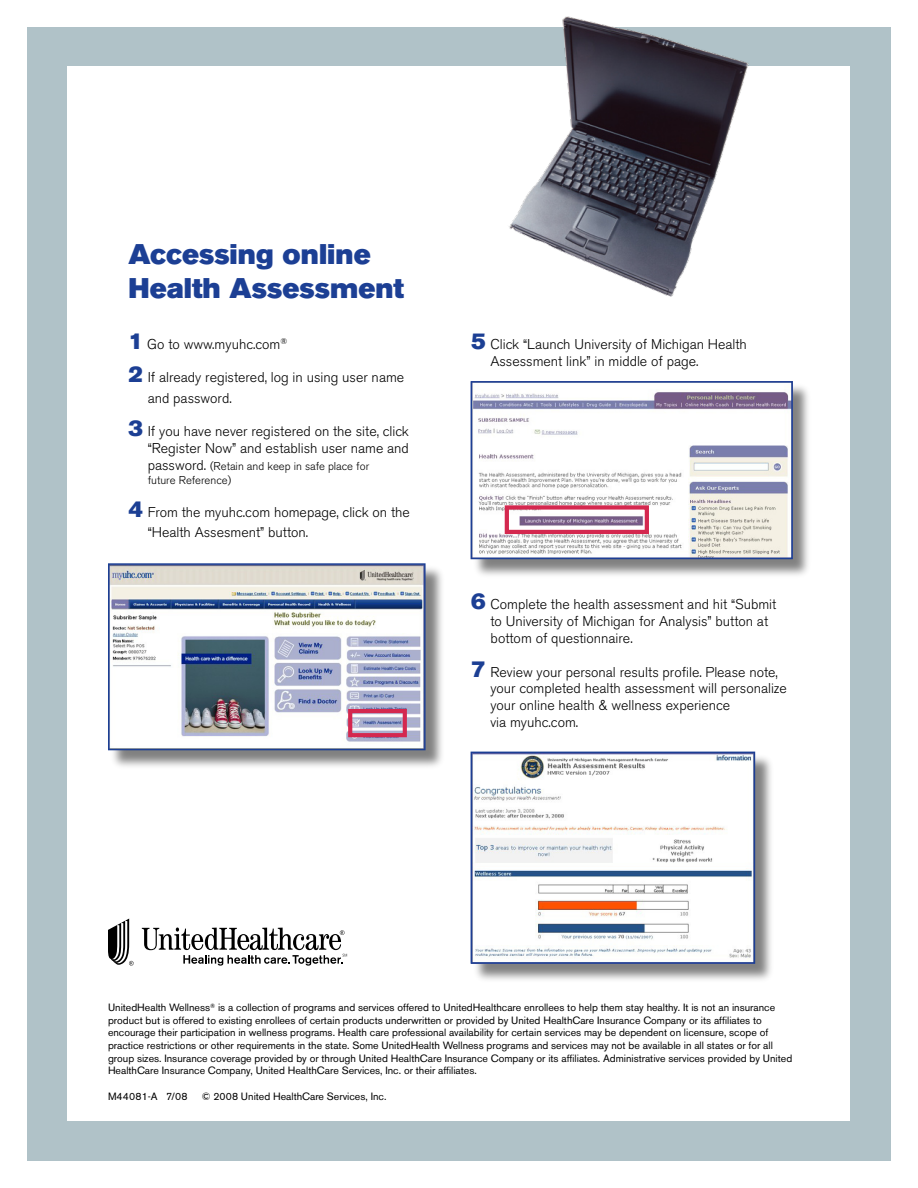
<style>
.page{position:relative;width:918px;height:1188px;background:#fff}
.page>*{position:absolute;margin:0;border:0;box-sizing:border-box;transform-origin:0 0}
.t1{font:28.2px/33.9px "Akzidenz Grotesk BE Super";color:#1c3f94}
.t2{font:300 14.1px/17px "Akzidenz Grotesk BE";color:#000}
.t3{font:300 11.25px/13.5px "Akzidenz Grotesk BE";color:#000}
.t4{font:10.5px/12.6px "Akzidenz Grotesk BE";color:#000}
.t5{font:10.5px "Akzidenz Grotesk BE";letter-spacing:.02em;color:#000}
.s1{font-family:"Akzidenz Grotesk BE Super";font-weight:400;font-size:22.5px;color:#1c3f94}
.s2{font-size:14.1px}
</style>
<div class="page">
<div style="left:27px;top:27px;width:863px;height:1134px;background:#b0c2c8"></div>
<div style="left:68px;top:66px;width:782px;height:1054px;background:#fff"></div>
<img style="left:509px;top:16px;width:240px;height:281px">
<svg style="left:108px;top:919px;width:26px;height:47px"></svg>
<svg style="left:142px;top:928px;width:205px;height:38px"></svg>
<div style="left:110px;top:565px;width:336px;height:205px;background:#000;opacity:.5"></div>
<img style="left:110px;top:565px;width:314px;height:183px">
<div style="left:108px;top:563px;width:318px;height:187px;border:1px solid #1c3f94"></div>
<div style="left:348px;top:709px;width:59px;height:28px;border:4px solid #d4284f"></div>
<div style="left:472px;top:383px;width:341px;height:196px;background:#000;opacity:.5"></div>
<img style="left:473px;top:383px;width:318px;height:174px">
<div style="left:471px;top:381px;width:322px;height:178px;border:1px solid #1c3f94"></div>
<div style="left:505px;top:505px;width:144px;height:29px;border:4px solid #d4284f"></div>
<div style="left:472px;top:753px;width:303px;height:231px;background:#000;opacity:.5"></div>
<img style="left:473px;top:754px;width:280px;height:208px">
<div style="left:471px;top:752px;width:284px;height:212px;border:1px solid #1c3f94"></div>
<h1 class="t1" style="left:129px;top:238px;width:277px">Accessing online<br>Health Assessment</h1>
<h2 class="t2" style="left:129px;top:336px;width:160px"><span class="s1">1</span> Go to www.myuhc.com<sup>®</sup></h2>
<h2 class="t2" style="left:148px;top:368px;width:258px;line-height:20.2px;text-indent:-19px"><span class="s1">2</span> If already registered, log in using user name and password.</h2>
<h2 class="t2" style="left:129px;top:423px;width:282px;text-align:right"><span class="s1">3</span> If you have never registered on the site, click “Register Now” and establish user name and</h2>
<p class="t3" style="left:148px;top:460px;width:223px"><span class="s2">password.</span> (Retain and keep in safe place for future Reference)</p>
<h2 class="t2" style="left:148px;top:502px;width:264px;line-height:20.2px;text-indent:-19px"><span class="s1">4</span> From the myuhc.com homepage, click on the “Health Assesment” button.</h2>
<h2 class="t2" style="left:490px;top:336px;width:258px;text-indent:-19px"><span class="s1">5</span> Click “Launch University of Michigan Health<br>Assessment link” in middle of page.</h2>
<h2 class="t2" style="left:490px;top:596px;width:287px;text-indent:-19px"><span class="s1">6</span> Complete the health assessment and hit “Submit to University of Michigan for Analysis” button at bottom of questionnaire.</h2>
<h2 class="t2" style="left:490px;top:663px;width:298px;text-indent:-19px"><span class="s1">7</span> Review your personal results profile. Please note, your completed health assessment will personalize your online health &amp; wellness experience<br>via myuhc.com.</h2>
<p class="t4" style="left:108px;top:1001px;width:686px">UnitedHealth Wellness<sup>®</sup> is a collection of programs and services offered to UnitedHealthcare enrollees to help them stay healthy. It is not an insurance product but is offered to existing enrollees of certain products underwritten or provided by United HealthCare Insurance Company or its affiliates to encourage their participation in wellness programs. Health care professional availability for certain services may be dependent on licensure, scope of practice restrictions or other requirements in the state. Some UnitedHealth Wellness programs and services may not be available in all states or for all group sizes. Insurance coverage provided by or through United HealthCare Insurance Company or its affiliates. Administrative services provided by United HealthCare Insurance Company, United HealthCare Services, Inc. or their affiliates.</p>
<p class="t5" style="left:108px;top:1090px;width:81px">M44081-A 7/08</p>
<p class="t4" style="left:202px;top:1090px;width:186px">© 2008 United HealthCare Services, Inc.</p>
</div>
